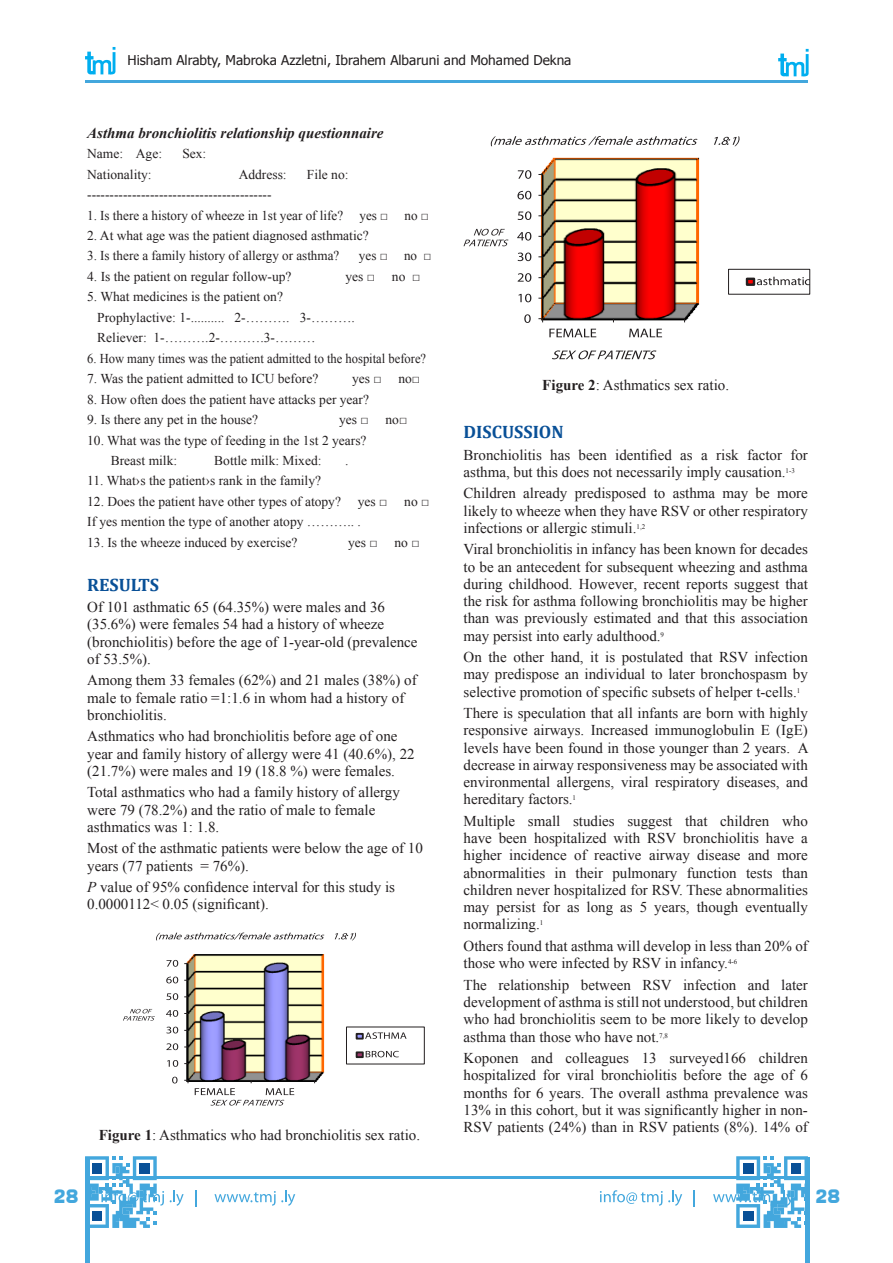
<style>
.page{position:relative;width:893px;height:1263px;background:#fff}
.page>*{position:absolute;margin:0;border:0;box-sizing:border-box;transform-origin:0 0}
.نص_أساسي{font:700 18px "Cambria";color:#095097}
.t1{font:800 18px "Abdo Master";color:#43a7dd}
.t2{font:15px/17.2px "Times New Roman";color:#231f20}
.t3{font:italic 700 15px "Times New Roman";color:#231f20}
.t4{font:13.5px "Times New Roman";color:#231f20}
.t5{font:13.5px "Tahoma";color:#231f20}
.t6{font:13.5px "Times New Roman";color:#231f20;scale:.93 1}
.s1{font-style:italic}
.s2{font-weight:700}
</style>
<div class="page">
<svg style="left:85px;top:47px;width:30px;height:27px"></svg>
<div style="left:85px;top:1157px;width:5px;height:106px;background:#43a7dd"></div>
<hr style="left:85px;top:1176px;width:638px;height:3px;background:#43a7dd">
<svg style="left:170px;top:1190px;width:14px;height:16px"></svg>
<svg style="left:195px;top:1190px;width:1px;height:16px"></svg>
<svg style="left:214px;top:1190px;width:81px;height:16px"></svg>
<hr style="left:85px;top:81px;width:723px;height:2px;background:#43a7dd">
<svg style="left:778px;top:49px;width:31px;height:27px"></svg>
<div style="left:805px;top:1157px;width:5px;height:106px;background:#43a7dd"></div>
<svg style="left:85px;top:1156px;width:79px;height:72px"></svg>
<svg style="left:600px;top:1190px;width:82px;height:16px"></svg>
<svg style="left:694px;top:1190px;width:1px;height:16px"></svg>
<svg style="left:713px;top:1156px;width:95px;height:72px"></svg>
<img style="left:184px;top:954px;width:141px;height:129px">
<svg style="left:172px;top:1077px;width:6px;height:6px"></svg>
<svg style="left:167px;top:1060px;width:11px;height:7px"></svg>
<svg style="left:166px;top:1043px;width:12px;height:7px"></svg>
<svg style="left:166px;top:1027px;width:12px;height:6px"></svg>
<svg style="left:166px;top:1010px;width:12px;height:7px"></svg>
<svg style="left:166px;top:993px;width:12px;height:7px"></svg>
<svg style="left:166px;top:976px;width:12px;height:7px"></svg>
<svg style="left:167px;top:960px;width:11px;height:7px"></svg>
<svg style="left:184px;top:1080px;width:5px;height:3px"></svg>
<svg style="left:123px;top:1009px;width:32px;height:12px"></svg>
<svg style="left:195px;top:1080px;width:99px;height:25px"></svg>
<svg style="left:156px;top:932px;width:168px;height:8px"></svg>
<svg style="left:335px;top:933px;width:21px;height:7px"></svg>
<div style="left:346px;top:1027px;width:79px;height:37px;border:1px solid #231f20"></div>
<div style="left:356px;top:1033px;width:8px;height:6px;border:2px solid #231f20"></div>
<svg style="left:357px;top:1032px;width:50px;height:7px"></svg>
<div style="left:356px;top:1051px;width:8px;height:7px;border:2px solid #231f20"></div>
<svg style="left:357px;top:1051px;width:42px;height:6px"></svg>
<img style="left:538px;top:157px;width:162px;height:166px">
<svg style="left:524px;top:314px;width:7px;height:9px"></svg>
<svg style="left:518px;top:294px;width:13px;height:8px"></svg>
<svg style="left:518px;top:273px;width:13px;height:9px"></svg>
<svg style="left:518px;top:253px;width:13px;height:8px"></svg>
<svg style="left:517px;top:232px;width:14px;height:9px"></svg>
<svg style="left:518px;top:211px;width:13px;height:9px"></svg>
<svg style="left:517px;top:191px;width:14px;height:8px"></svg>
<svg style="left:518px;top:170px;width:13px;height:9px"></svg>
<svg style="left:538px;top:318px;width:5px;height:4px"></svg>
<svg style="left:549px;top:329px;width:47px;height:8px"></svg>
<svg style="left:629px;top:329px;width:33px;height:8px"></svg>
<svg style="left:463px;top:229px;width:45px;height:17px"></svg>
<svg style="left:552px;top:350px;width:104px;height:9px"></svg>
<svg style="left:490px;top:136px;width:207px;height:10px"></svg>
<svg style="left:714px;top:136px;width:26px;height:10px"></svg>
<div style="left:728px;top:269px;width:82px;height:25px;border:1px solid #231f20"></div>
<div style="left:747px;top:279px;width:7px;height:6px;background:#f00"></div>
<div style="left:746px;top:278px;width:9px;height:8px;border:2px solid #231f20"></div>
<svg style="left:757px;top:277px;width:53px;height:8px"></svg>
<p class="t5" style="left:128px;top:52px;width:445px">Hisham Alrabty, Mabroka Azzletni, Ibrahem Albaruni and Mohamed Dekna</p>
<p class="t3" style="left:87px;top:122px;width:298px">Asthma bronchiolitis relationship questionnaire</p>
<p class="t4" style="left:87px;top:145px;width:76px">Name: Age:</p>
<p class="t4" style="left:182px;top:145px;width:26px">Sex:</p>
<p class="t4" style="left:87px;top:165px;width:66px">Nationality:</p>
<p class="t4" style="left:239px;top:165px;width:49px">Address:</p>
<p class="t4" style="left:307px;top:165px;width:43px">File no:</p>
<p class="t4" style="left:87px;top:185px;width:186px">-----------------------------------------</p>
<p class="t4" style="left:87px;top:206px;width:343px">1. Is there a history of wheeze in 1st year of life? yes □ no □</p>
<p class="t4" style="left:87px;top:226px;width:283px">2. At what age was the patient diagnosed asthmatic?</p>
<p class="t4" style="left:87px;top:247px;width:254px">3. Is there a family history of allergy or asthma?</p>
<p class="t4" style="left:359px;top:247px;width:74px">yes □ no □</p>
<p class="t4" style="left:87px;top:267px;width:206px">4. Is the patient on regular follow-up?</p>
<p class="t4" style="left:346px;top:267px;width:31px">yes □</p>
<p class="t4" style="left:392px;top:267px;width:30px">no □</p>
<p class="t4" style="left:87px;top:288px;width:197px">5. What medicines is the patient on?</p>
<p class="t4" style="left:97px;top:308px;width:259px">Prophylactive: 1-.......... 2-………. 3-……….</p>
<p class="t4" style="left:97px;top:329px;width:220px">Reliever: 1-……….2-……….3-………</p>
<p class="t6" style="left:87px;top:349px;width:366px">6. How many times was the patient admitted to the hospital before?</p>
<p class="t4" style="left:87px;top:370px;width:233px">7. Was the patient admitted to ICU before?</p>
<p class="t4" style="left:352px;top:370px;width:31px">yes □</p>
<p class="t4" style="left:398px;top:370px;width:23px">no□</p>
<p class="t4" style="left:87px;top:390px;width:283px">8. How often does the patient have attacks per year?</p>
<p class="t4" style="left:87px;top:410px;width:172px">9. Is there any pet in the house?</p>
<p class="t4" style="left:339px;top:410px;width:70px">yes □ no□</p>
<p class="t4" style="left:87px;top:431px;width:281px">10. What was the type of feeding in the 1st 2 years?</p>
<p class="t4" style="left:111px;top:451px;width:68px">Breast milk:</p>
<p class="t4" style="left:214px;top:451px;width:109px">Bottle milk: Mixed:</p>
<p class="t4" style="left:345px;top:451px;width:5px">.</p>
<p class="t4" style="left:87px;top:472px;width:235px">11. What›s the patient›s rank in the family?</p>
<p class="t4" style="left:87px;top:492px;width:255px">12. Does the patient have other types of atopy?</p>
<p class="t4" style="left:358px;top:492px;width:31px">yes □</p>
<p class="t4" style="left:404px;top:492px;width:27px">no □</p>
<p class="t4" style="left:87px;top:513px;width:275px">If yes mention the type of another atopy ……….. .</p>
<p class="t4" style="left:87px;top:533px;width:212px">13. Is the wheeze induced by exercise?</p>
<p class="t4" style="left:348px;top:533px;width:31px">yes □</p>
<p class="t4" style="left:394px;top:533px;width:27px">no □</p>
<p class="نص_أساسي" style="left:87px;top:573px;width:73px">RESULTS</p>
<p class="t2" style="left:87px;top:598px;width:332px">Of 101 asthmatic 65 (64.35%) were males and 36 (35.6%) were females 54 had a history of wheeze (bronchiolitis) before the age of 1-year-old (prevalence of 53.5%).</p>
<p class="t2" style="left:87px;top:671px;width:331px">Among them 33 females (62%) and 21 males (38%) of male to female ratio =1:1.6 in whom had a history of bronchiolitis.</p>
<p class="t2" style="left:87px;top:727px;width:329px">Asthmatics who had bronchiolitis before age of one year and family history of allergy were 41 (40.6%), 22 (21.7%) were males and 19 (18.8 %) were females.</p>
<p class="t2" style="left:87px;top:783px;width:314px">Total asthmatics who had a family history of allergy were 79 (78.2%) and the ratio of male to female asthmatics was 1: 1.8.</p>
<p class="t2" style="left:87px;top:839px;width:337px">Most of the asthmatic patients were below the age of 10 years (77 patients = 76%).</p>
<p class="t2" style="left:87px;top:878px;width:309px"><span class="s1">P</span> value of 95% confidence interval for this study is<br>0.0000112&lt; 0.05 (significant).</p>
<p class="t2" style="left:99px;top:1126px;width:323px"><span class="s2">Figure 1</span>: Asthmatics who had bronchiolitis sex ratio.</p>
<p class="t2" style="left:542px;top:376px;width:188px"><span class="s2">Figure 2</span>: Asthmatics sex ratio.</p>
<p class="نص_أساسي" style="left:463px;top:421px;width:102px">DISCUSSION</p>
<p class="t2" style="left:463px;top:446px;width:346px">Bronchiolitis has been identified as a risk factor for asthma, but this does not necessarily imply causation.<sup>1-3</sup></p>
<p class="t2" style="left:463px;top:484px;width:346px;text-align:justify">Children already predisposed to asthma may be more likely to wheeze when they have RSV or other respiratory infections or allergic stimuli.<sup>1,2</sup></p>
<p class="t2" style="left:463px;top:540px;width:346px;text-align:justify">Viral bronchiolitis in infancy has been known for decades to be an antecedent for subsequent wheezing and asthma during childhood. However, recent reports suggest that the risk for asthma following bronchiolitis may be higher than was previously estimated and that this association may persist into early adulthood.<sup>9</sup></p>
<p class="t2" style="left:463px;top:648px;width:346px;text-align:justify">On the other hand, it is postulated that RSV infection may predispose an individual to later bronchospasm by selective promotion of specific subsets of helper t-cells.<sup>1</sup></p>
<p class="t2" style="left:463px;top:704px;width:347px;text-align:justify">There is speculation that all infants are born with highly responsive airways. Increased immunoglobulin E (IgE) levels have been found in those younger than 2 years. A decrease in airway responsiveness may be associated with environmental allergens, viral respiratory diseases, and hereditary factors.<sup>1</sup></p>
<p class="t2" style="left:463px;top:812px;width:346px;text-align:justify">Multiple small studies suggest that children who have been hospitalized with RSV bronchiolitis have a higher incidence of reactive airway disease and more abnormalities in their pulmonary function tests than children never hospitalized for RSV. These abnormalities may persist for as long as 5 years, though eventually normalizing.<sup>1</sup></p>
<p class="t2" style="left:463px;top:937px;width:346px">Others found that asthma will develop in less than 20% of those who were infected by RSV in infancy.<sup>4-6</sup></p>
<p class="t2" style="left:463px;top:976px;width:346px;text-align:justify">The relationship between RSV infection and later development of asthma is still not understood, but children who had bronchiolitis seem to be more likely to develop asthma than those who have not.<sup>7,8</sup></p>
<p class="t2" style="left:463px;top:1049px;width:346px;text-align:justify">Koponen and colleagues 13 surveyed166 children hospitalized for viral bronchiolitis before the age of 6 months for 6 years. The overall asthma prevalence was 13% in this cohort, but it was significantly higher in non-RSV patients (24%) than in RSV patients (8%). 14% of</p>
<p class="t1" style="left:54px;top:1187px;width:27px">28</p>
<p class="t1" style="left:815px;top:1187px;width:27px">28</p>
</div>
